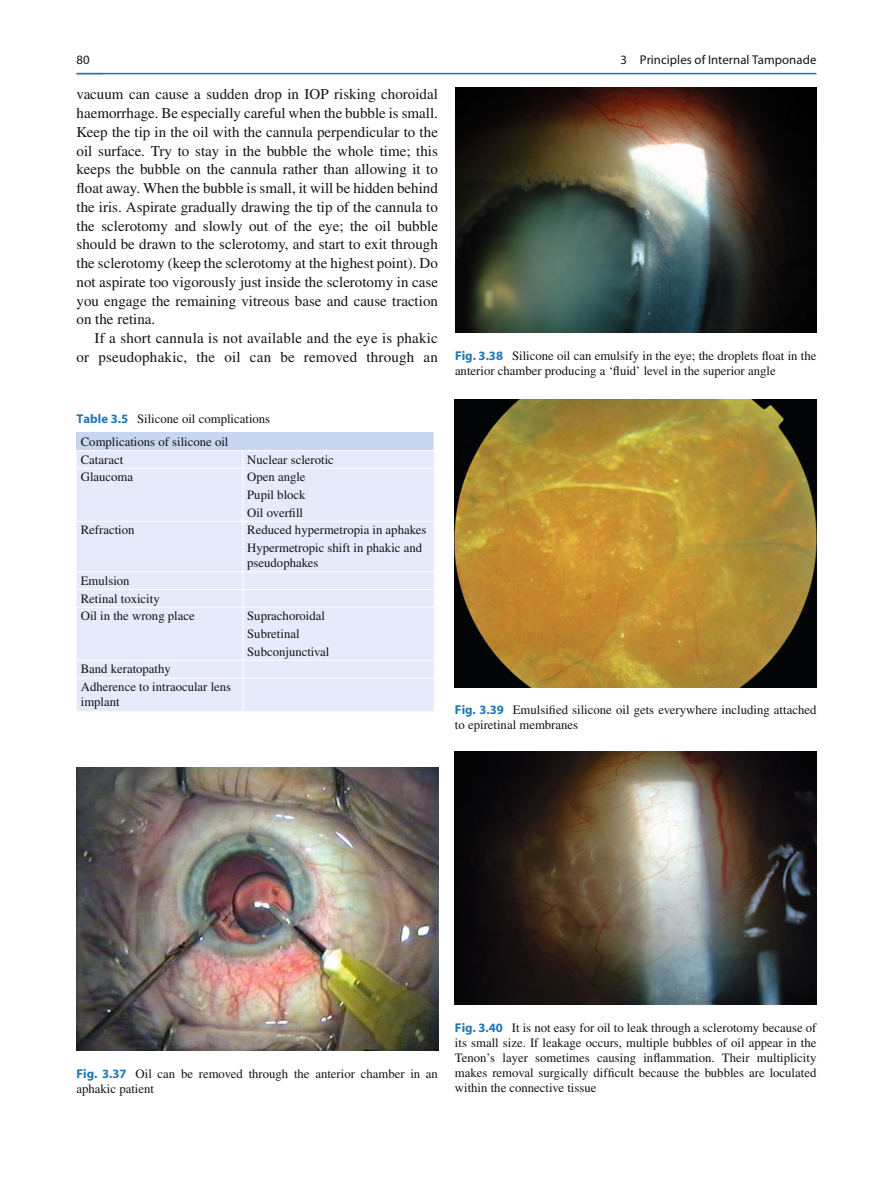
<style>
.page{position:relative;width:893px;height:1187px;background:#fff}
.page>*{position:absolute;margin:0;border:0;box-sizing:border-box;transform-origin:0 0}
.t1{font:15px/18.8px "Times";letter-spacing:.015em;color:#131413;text-align:justify}
.t2{font:12.75px/17.7px "Times";color:#131413}
.t3{font:12.75px "Myriad";letter-spacing:.005em;color:#131413}
.s1{font-family:"Myriad";font-weight:700;color:#1f77b9}
</style>
<div class="page">
<hr style="left:77px;top:73px;width:739px;height:1px;background:#1f77b9">
<img style="left:77px;top:767px;width:361px;height:283px">
<div style="left:77px;top:432px;width:357px;height:18px;background:#c9d6f2"></div>
<div style="left:77px;top:451px;width:357px;height:260px;background:#e5ebfa"></div>
<hr style="left:243px;top:589px;width:191px;height:1px;background:#fff">
<hr style="left:77px;top:468px;width:166px;height:1px;background:#fff">
<hr style="left:77px;top:521px;width:166px;height:1px;background:#fff">
<hr style="left:77px;top:571px;width:166px;height:1px;background:#fff">
<hr style="left:77px;top:589px;width:166px;height:1px;background:#fff">
<hr style="left:77px;top:606px;width:166px;height:1px;background:#fff">
<hr style="left:77px;top:660px;width:166px;height:1px;background:#fff">
<hr style="left:243px;top:677px;width:191px;height:1px;background:#fff">
<hr style="left:77px;top:677px;width:166px;height:1px;background:#fff">
<hr style="left:243px;top:678px;width:1px;height:33px;background:#fff">
<hr style="left:243px;top:468px;width:191px;height:1px;background:#fff">
<hr style="left:243px;top:521px;width:191px;height:1px;background:#fff">
<svg style="left:243px;top:451px;width:1px;height:88px"></svg>
<hr style="left:243px;top:539px;width:1px;height:32px;background:#fff">
<hr style="left:243px;top:571px;width:191px;height:1px;background:#fff">
<hr style="left:243px;top:606px;width:191px;height:1px;background:#fff">
<svg style="left:243px;top:572px;width:1px;height:105px"></svg>
<hr style="left:243px;top:660px;width:191px;height:1px;background:#fff">
<img style="left:455px;top:88px;width:361px;height:244px">
<img style="left:455px;top:399px;width:361px;height:288px">
<img style="left:455px;top:751px;width:361px;height:253px">
<p class="t3" style="left:77px;top:55px;width:15px">80</p>
<p class="t3" style="left:621px;top:55px;width:197px">3 Principles of Internal Tamponade</p>
<p class="t1" style="left:77px;top:86px;width:363px">vacuum can cause a sudden drop in IOP risking choroidal haemorrhage. Be especially careful when the bubble is small.<br>Keep the tip in the oil with the cannula perpendicular to the oil surface. Try to stay in the bubble the whole time; this keeps the bubble on the cannula rather than allowing it to fl oat away. When the bubble is small, it will be hidden behind the iris. Aspirate gradually drawing the tip of the cannula to the sclerotomy and slowly out of the eye; the oil bubble should be drawn to the sclerotomy, and start to exit through the sclerotomy (keep the sclerotomy at the highest point). Do not aspirate too vigorously just inside the sclerotomy in case you engage the remaining vitreous base and cause traction on the retina.</p>
<p class="t1" style="left:77px;top:330px;width:363px;text-align:right">If a short cannula is not available and the eye is phakic<br>or pseudophakic, the oil can be removed through an</p>
<p class="t2" style="left:455px;top:349px;width:363px;line-height:15px"><span class="s1">Fig. 3.38</span> Silicone oil can emulsify in the eye; the droplets fl oat in the anterior chamber producing a ‘ fl uid’ level in the superior angle</p>
<p class="t2" style="left:81px;top:409px;width:191px;line-height:22.4px;text-indent:-4px"><span class="s1">Table 3.5</span> Silicone oil complications<br>Complications of silicone oil</p>
<p class="t2" style="left:81px;top:451px;width:44px">Cataract</p>
<p class="t2" style="left:247px;top:451px;width:88px">Nuclear sclerotic</p>
<p class="t2" style="left:81px;top:469px;width:54px">Glaucoma</p>
<p class="t2" style="left:247px;top:469px;width:60px;text-align:justify">Open angle Pupil block Oil over fi ll</p>
<p class="t2" style="left:81px;top:522px;width:55px">Refraction</p>
<p class="t2" style="left:247px;top:522px;width:181px">Reduced hypermetropia in aphakes<br>Hypermetropic shift in phakic and</p>
<p class="t2" style="left:247px;top:555px;width:73px">pseudophakes</p>
<p class="t2" style="left:81px;top:573px;width:116px">Emulsion<br>Retinal toxicity<br>Oil in the wrong place</p>
<p class="t2" style="left:247px;top:608px;width:84px">Suprachoroidal<br>Subretinal<br>Subconjunctival</p>
<p class="t2" style="left:81px;top:661px;width:152px">Band keratopathy<br>Adherence to intraocular lens</p>
<p class="t2" style="left:81px;top:694px;width:40px">implant</p>
<p class="t2" style="left:455px;top:703px;width:363px;line-height:15px"><span class="s1">Fig. 3.39</span> Emulsi fi ed silicone oil gets everywhere including attached to epiretinal membranes</p>
<p class="t2" style="left:77px;top:1067px;width:363px;line-height:15px"><span class="s1">Fig. 3.37</span> Oil can be removed through the anterior chamber in an aphakic patient</p>
<p class="t2" style="left:455px;top:1021px;width:363px;line-height:15px;text-align:justify"><span class="s1">Fig. 3.40</span> It is not easy for oil to leak through a sclerotomy because of its small size. If leakage occurs, multiple bubbles of oil appear in the Tenon’s layer sometimes causing in fl ammation. Their multiplicity makes removal surgically dif fi cult because the bubbles are loculated within the connective tissue</p>
</div>
